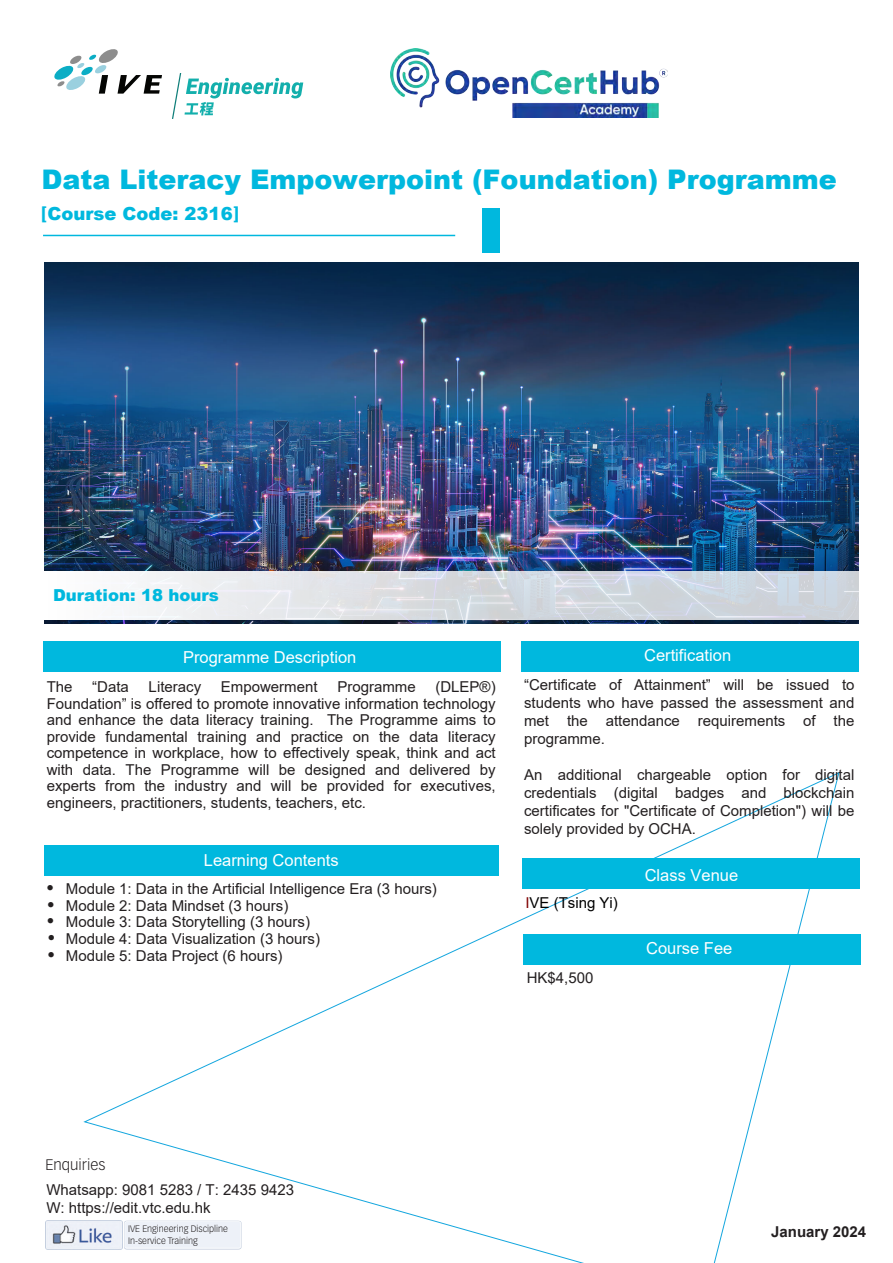
<style>
.page{position:relative;width:893px;height:1263px;background:#fff}
.page>*{position:absolute;margin:0;border:0;box-sizing:border-box;transform-origin:0 0}
.t1{font:900 27px "Arial";color:#00b8de}
.t2{font:900 18px "Arial";color:#00b8de}
.t3{font:16.5px "Arial";color:#fff}
.t4{font:900 16.5px "Arial";color:#00b8de}
.t5{font:15px/16.5px "Arial";color:#231f20;text-align:justify}
.t6{font:15px "Arial";color:#000}
.t7{font:700 15px "Arial";color:#231f20}
.t8{font:300 15px "Vectora LT Std";color:#231f20}
.t9{font:15px/16.6px "Vectora LT Std";color:#231f20}
.t10{font:300 9.3px/11.9px "Vectora LT Std";color:#231f20}
.s1{font-family:"Vectora LT Std"}
.s2{color:#800000}
</style>
<div class="page">
<img style="left:44px;top:263px;width:815px;height:361px">
<svg style="left:83px;top:772px;width:756px;height:491px"></svg>
<div style="left:482px;top:209px;width:18px;height:44px;background:#00b8de"></div>
<hr style="left:43px;top:235px;width:412px;height:1px;background:#00b8de">
<img style="left:46px;top:1221px;width:76px;height:28px">
<div style="left:124px;top:1221px;width:117px;height:28px;background:#edf1f8"></div>
<svg style="left:44px;top:571px;width:815px;height:49px"></svg>
<div style="left:44px;top:642px;width:457px;height:30px;background:#00b8de"></div>
<div style="left:44px;top:845px;width:454px;height:30px;background:#00b8de"></div>
<svg style="left:54px;top:49px;width:108px;height:45px"></svg>
<svg style="left:172px;top:73px;width:131px;height:46px"></svg>
<div style="left:522px;top:858px;width:338px;height:30px;background:#00b8de"></div>
<div style="left:523px;top:934px;width:338px;height:30px;background:#00b8de"></div>
<img style="left:390px;top:49px;width:277px;height:68px">
<div style="left:521px;top:641px;width:338px;height:30px;background:#00b8de"></div>
<h1 class="t1" style="left:42px;top:160px;width:797px">Data Literacy Empowerpoint (Foundation) Programme</h1>
<p class="t2" style="left:42px;top:200px;width:199px"><span class="s1">[</span>Course Code: 2316<span class="s1">]</span></p>
<p class="t4" style="left:53px;top:583px;width:167px">Duration: 18 hours</p>
<p class="t3" style="left:183px;top:645px;width:175px">Programme Description</p>
<p class="t5" style="left:47px;top:679px;width:450px;text-indent:389px">(DLEP®)<br>Foundation” is offered to promote innovative information technology and enhance the data literacy training. The Programme aims to provide fundamental training and practice on the data literacy competence in workplace, how to effectively speak, think and act with data. The Programme will be designed and delivered by experts from the industry and will be provided for executives, engineers, practitioners, students, teachers, etc.</p>
<p class="t5" style="left:47px;top:679px;width:27px">The</p>
<p class="t5" style="left:92px;top:679px;width:38px">“Data</p>
<p class="t5" style="left:149px;top:679px;width:54px">Literacy</p>
<p class="t5" style="left:221px;top:679px;width:98px">Empowerment</p>
<p class="t5" style="left:337px;top:679px;width:80px">Programme</p>
<p class="t9" style="left:47px;top:879px;width:9px">•</p>
<p class="t9" style="left:47px;top:896px;width:9px">• •</p>
<p class="t9" style="left:48px;top:946px;width:9px">•</p>
<p class="t3" style="left:204px;top:849px;width:136px">Learning Contents</p>
<p class="t5" style="left:66px;top:881px;width:372px;text-align:left">Module 1: Data in the Artificial Intelligence Era (3 hours)<br>Module 2: Data Mindset (3 hours)<br>Module 3: Data Storytelling (3 hours)<br>Module 4: Data Visualization (3 hours)<br>Module 5: Data Project (6 hours)</p>
<p class="t3" style="left:644px;top:644px;width:89px">Certification</p>
<p class="t5" style="left:524px;top:676px;width:332px;line-height:18px">“Certificate of Attainment” will be issued to students who have passed the assessment and met the attendance requirements of the programme.</p>
<p class="t5" style="left:524px;top:766px;width:332px;line-height:18px">An additional chargeable option for digital credentials (digital badges and blockchain certificates for "Certificate of Completion") will be solely provided by OCHA.</p>
<p class="t6" style="left:525px;top:892px;width:94px"><span class="s2">I</span>VE (Tsing Yi)</p>
<p class="t5" style="left:527px;top:969px;width:68px">HK$4,500</p>
<p class="t3" style="left:645px;top:863px;width:95px">Class Venue</p>
<p class="t3" style="left:646px;top:937px;width:88px">Course Fee</p>
<p class="t8" style="left:46px;top:1156px;width:62px">Enquiries</p>
<p class="t5" style="left:46px;top:1180px;width:249px;line-height:18px">Whatsapp: 9081 5283 / T: 2435 9423<br>W: https://edit.vtc.edu.hk</p>
<p class="t10" style="left:128px;top:1222px;width:102px">IVE Engineering Discipline<br>In-service Training</p>
<p class="t7" style="left:771px;top:1221px;width:97px">January 2024</p>
</div>
